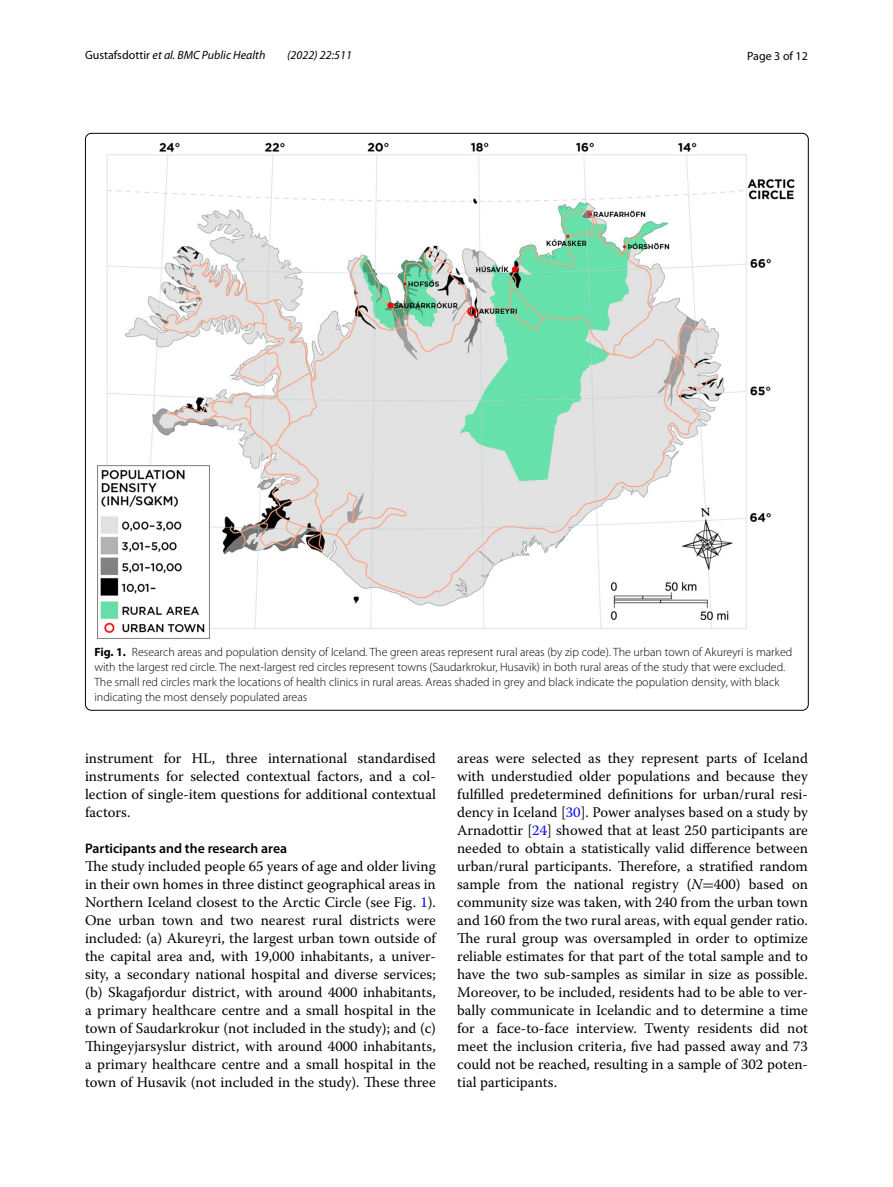
<style>
.page{position:relative;width:893px;height:1187px;background:#fff}
.page>*{position:absolute;margin:0;border:0;box-sizing:border-box;transform-origin:0 0}
.t1{font:14.7px/18px "Warnock Pro";color:#000;text-align:justify}
.t2{font:600 13.8px "Myriad Pro";color:#000}
.t3{font:300 12px/15px "Myriad Pro";color:#000}
.t4{font:italic 12px "Myriad Pro";color:#000}
.t5{font:12px "Myriad Pro";color:#000}
.s1{font-style:normal}
.s2{font-weight:700}
.s3{color:#00f}
.s4{font-style:italic}
.s5{font-family:"MTSY"}
</style>
<div class="page">
<img style="left:97px;top:142px;width:698px;height:497px">
<p class="t4" style="left:85px;top:48px;width:182px"><span class="s1">Gustafsdottir</span> et al. BMC Public Health</p>
<p class="t4" style="left:287px;top:48px;width:66px">(2022) 22:511</p>
<p class="t5" style="left:747px;top:48px;width:62px">Page 3 of 12</p>
<p class="t3" style="left:94px;top:644px;width:700px"><span class="s2">Fig. 1.</span> Research areas and population density of Iceland. The green areas represent rural areas (by zip code). The urban town of Akureyri is marked with the largest red circle. The next-largest red circles represent towns (Saudarkrokur, Husavik) in both rural areas of the study that were excluded.<br>The small red circles mark the locations of health clinics in rural areas. Areas shaded in grey and black indicate the population density, with black indicating the most densely populated areas</p>
<p class="t1" style="left:85px;top:749px;width:352px">instrument for HL, three international standardised instruments for selected contextual factors, and a col&shy;lection of single-item questions for additional contextual factors.</p>
<p class="t2" style="left:85px;top:839px;width:204px">Participants and the research area</p>
<p class="t1" style="left:85px;top:857px;width:352px">The study included people 65 years of age and older living in their own homes in three distinct geographical areas in Northern Iceland closest to the Arctic Circle (see Fig. <span class="s3">1</span>).<br>One urban town and two nearest rural districts were included: (a) Akureyri, the largest urban town outside of the capital area and, with 19,000 inhabitants, a univer&shy;sity, a secondary national hospital and diverse services; (b) Skagafjordur district, with around 4000 inhabitants, a primary healthcare centre and a small hospital in the town of Saudarkrokur (not included in the study); and (c)<br>Thingeyjarsyslur district, with around 4000 inhabitants, a primary healthcare centre and a small hospital in the town of Husavik (not included in the study). These three</p>
<p class="t1" style="left:457px;top:749px;width:352px">areas were selected as they represent parts of Iceland with understudied older populations and because they fulfilled predetermined definitions for urban/rural resi&shy;dency in Iceland [<span class="s3">30</span>]. Power analyses based on a study by Arnadottir [<span class="s3">24</span>] showed that at least 250 participants are needed to obtain a statistically valid difference between urban/rural participants. Therefore, a stratified random sample from the national registry (<span class="s4">N</span><span class="s5">=</span>400) based on community size was taken, with 240 from the urban town and 160 from the two rural areas, with equal gender ratio.<br>The rural group was oversampled in order to optimize reliable estimates for that part of the total sample and to have the two sub-samples as similar in size as possible.<br>Moreover, to be included, residents had to be able to ver&shy;bally communicate in Icelandic and to determine a time for a face-to-face interview. Twenty residents did not meet the inclusion criteria, five had passed away and 73 could not be reached, resulting in a sample of 302 poten&shy;tial participants.</p>
</div>
